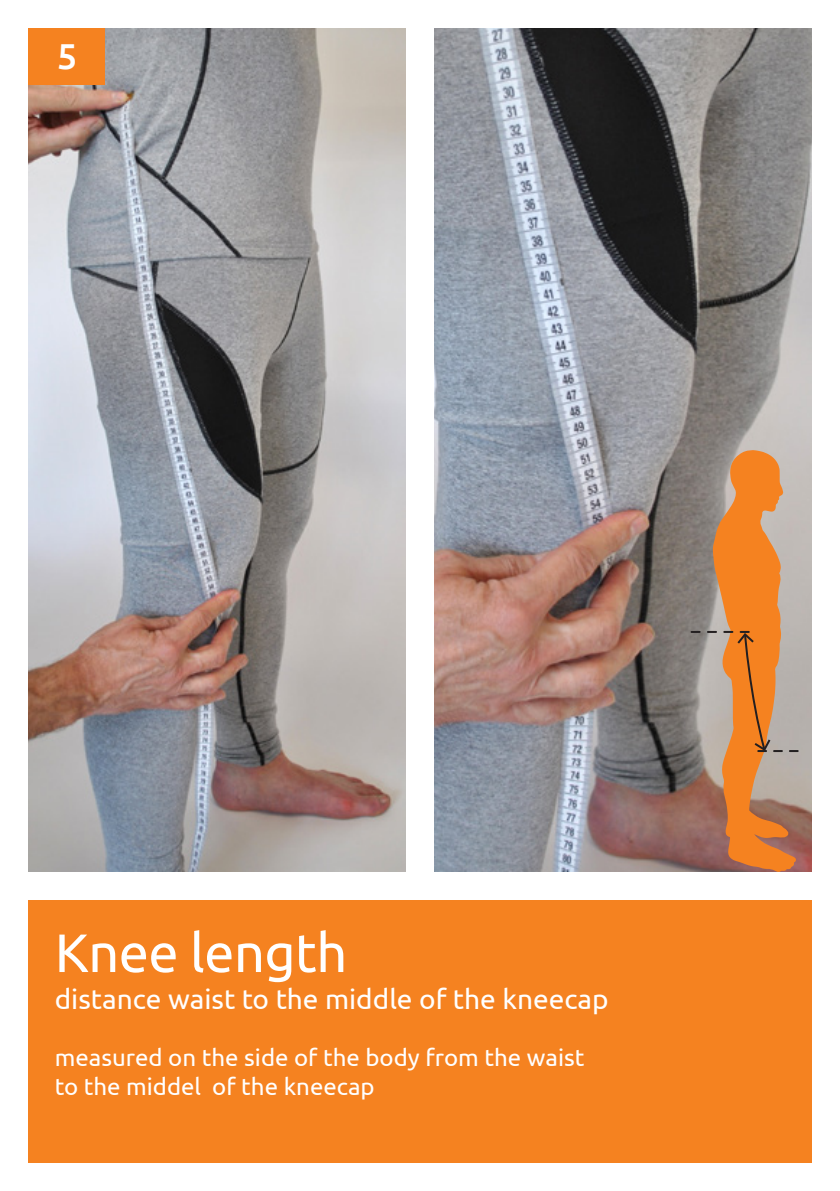
<style>
.page{position:relative;width:840px;height:1191px;background:#fff}
.page>*{position:absolute;margin:0;border:0;box-sizing:border-box;transform-origin:0 0}
.t1{font:54px "Ubuntu";letter-spacing:-.01em;color:#fff}
.t2{font:500 36px "Ubuntu";color:#fff}
.t3{font:28px "Ubuntu";color:#fff}
.t4{font:24px/28.8px "Ubuntu";color:#fff}
</style>
<div class="page">
<div style="left:28px;top:900px;width:783px;height:262px;background:#f58220"></div>
<img style="left:28px;top:28px;width:377px;height:844px">
<img style="left:434px;top:28px;width:377px;height:844px">
<div style="left:28px;top:28px;width:77px;height:57px;background:#f58220"></div>
<svg style="left:691px;top:450px;width:106px;height:422px"></svg>
<h2 class="t2" style="left:57px;top:33px;width:22px">5</h2>
<h1 class="t1" style="left:55px;top:920px;width:294px">Knee length</h1>
<p class="t3" style="left:55px;top:982px;width:555px">distance waist to the middle of the kneecap</p>
<p class="t4" style="left:55px;top:1042px;width:531px">measured on the side of the body from the waist to the middel of the kneecap</p>
</div>
